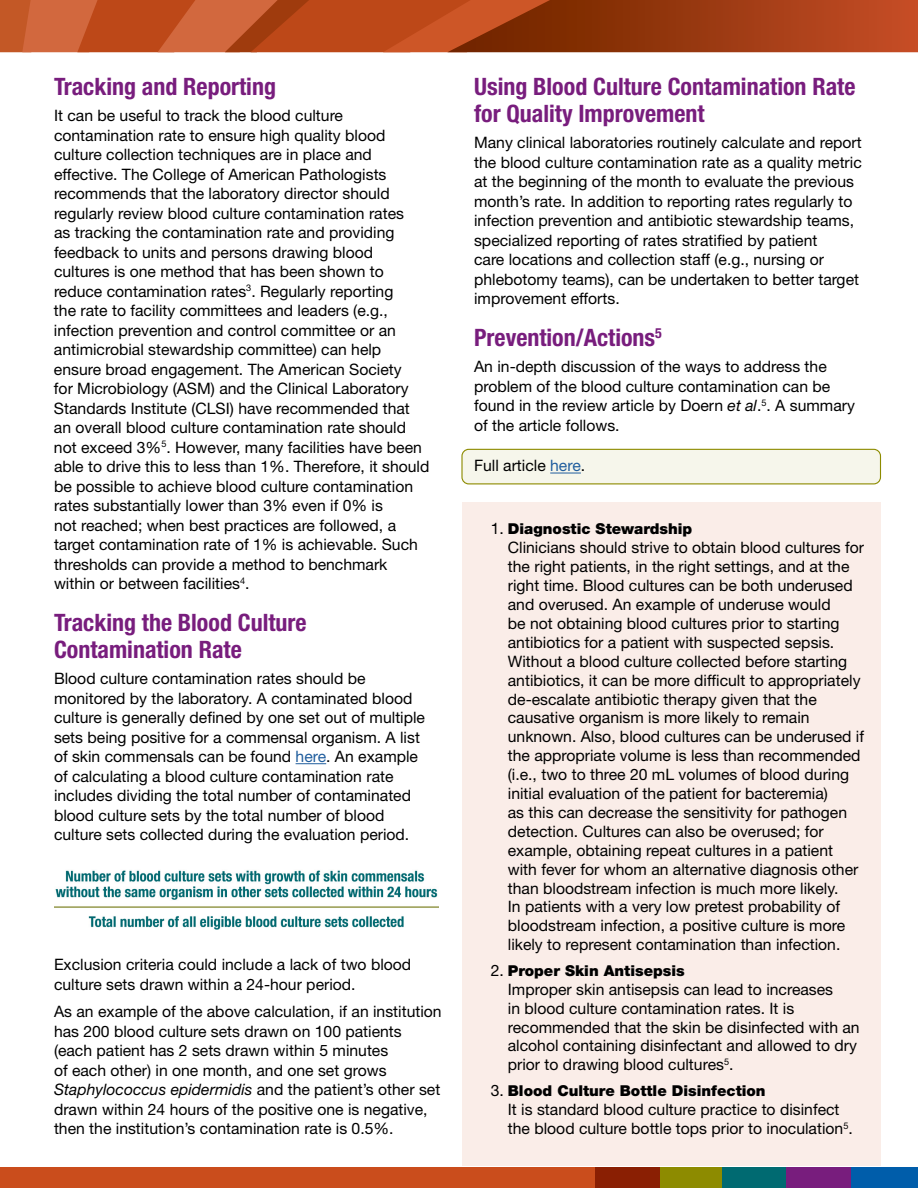
<style>
.page{position:relative;width:918px;height:1188px;background:#fff}
.page>*{position:absolute;margin:0;border:0;box-sizing:border-box;transform-origin:0 0}
.t1{font:700 condensed 24px/27px "Helvetica Neue LT Std";color:#781d7d}
.t2{font:15.75px/19.5px "Helvetica Neue LT Std";color:#000}
.t3{font:900 15px "Helvetica Neue LT Std";color:#000}
.s1{color:#215e9e}
.s2{font-style:italic}
.s3{font-weight:400;font-size:15.75px}
</style>
<div class="page">
<div style="left:0;top:1167px;width:597px;height:21px;background:#ca4d1c"></div>
<div style="left:658px;top:1167px;width:65px;height:21px;background:#8d8b00"></div>
<div style="left:722px;top:1167px;width:65px;height:21px;background:#006a71"></div>
<div style="left:787px;top:1167px;width:64px;height:21px;background:#781d7d"></div>
<div style="left:851px;top:1167px;width:67px;height:21px;background:#005daa"></div>
<div style="left:595px;top:1167px;width:64px;height:21px;background:#8a1f03"></div>
<svg style="left:0;top:0;width:918px;height:52px;background:#b1471b"></svg>
<hr style="left:296px;top:763px;width:30px;height:1px;background:#215e9e">
<img style="left:54px;top:870px;width:384px;height:59px">
<div style="left:462px;top:449px;width:418px;height:35px;background:#f6f6eb;border-radius:7px"></div>
<div style="left:461px;top:449px;width:420px;height:35px;border:1px solid #8d8b00;border-radius:7px"></div>
<hr style="left:550px;top:473px;width:31px;height:1px;background:#215e9e">
<div style="left:462px;top:502px;width:418px;height:663px;background:#faede8"></div>
<h2 class="t1" style="left:54px;top:72px;width:224px">Tracking and Reporting</h2>
<p class="t2" style="left:54px;top:106px;width:377px">It can be useful to track the blood culture contamination rate to ensure high quality blood culture collection techniques are in place and effective. The College of American Pathologists recommends that the laboratory director should regularly review blood culture contamination rates<br>as tracking the contamination rate and providing feedback to units and persons drawing blood cultures is one method that has been shown to reduce contamination rates<sup>3</sup>. Regularly reporting<br>the rate to facility committees and leaders (e.g., infection prevention and control committee or an antimicrobial stewardship committee) can help ensure broad engagement. The American Society<br>for Microbiology (ASM) and the Clinical Laboratory Standards Institute (CLSI) have recommended that an overall blood culture contamination rate should not exceed 3%<sup>5</sup>. However, many facilities have been able to drive this to less than 1%. Therefore, it should be possible to achieve blood culture contamination rates substantially lower than 3% even if 0% is<br>not reached; when best practices are followed, a target contamination rate of 1% is achievable. Such thresholds can provide a method to benchmark within or between facilities<sup>4</sup>.</p>
<h2 class="t1" style="left:54px;top:609px;width:254px">Tracking the Blood Culture<br>Contamination Rate</h2>
<p class="t2" style="left:54px;top:669px;width:373px">Blood culture contamination rates should be monitored by the laboratory. A contaminated blood culture is generally defined by one set out of multiple sets being positive for a commensal organism. A list of skin commensals can be found <span class="s1">here</span>. An example of calculating a blood culture contamination rate includes dividing the total number of contaminated blood culture sets by the total number of blood culture sets collected during the evaluation period.</p>
<p class="t2" style="left:54px;top:954px;width:359px">Exclusion criteria could include a lack of two blood culture sets drawn within a 24-hour period.</p>
<p class="t2" style="left:54px;top:1002px;width:389px">As an example of the above calculation, if an institution has 200 blood culture sets drawn on 100 patients (each patient has 2 sets drawn within 5 minutes<br>of each other) in one month, and one set grows <span class="s2">Staphylococcus epidermidis</span> and the patient’s other set drawn within 24 hours of the positive one is negative, then the institution’s contamination rate is 0.5%.</p>
<h2 class="t1" style="left:474px;top:72px;width:383px">Using Blood Culture Contamination Rate for Quality Improvement</h2>
<p class="t2" style="left:474px;top:133px;width:389px">Many clinical laboratories routinely calculate and report the blood culture contamination rate as a quality metric at the beginning of the month to evaluate the previous month’s rate. In addition to reporting rates regularly to infection prevention and antibiotic stewardship teams, specialized reporting of rates stratified by patient<br>care locations and collection staff (e.g., nursing or phlebotomy teams), can be undertaken to better target improvement efforts.</p>
<h2 class="t1" style="left:474px;top:324px;width:189px">Prevention/Actions<sup>5</sup></h2>
<p class="t2" style="left:474px;top:357px;width:382px">An in-depth discussion of the ways to address the problem of the blood culture contamination can be found in the review article by Doern <span class="s2">et al</span>.<sup>5</sup>. A summary of the article follows.</p>
<p class="t2" style="left:474px;top:456px;width:113px">Full article <span class="s1">here</span>.</p>
<p class="t3" style="left:491px;top:520px;width:203px"><span class="s3">1.</span> Diagnostic Stewardship</p>
<p class="t2" style="left:508px;top:538px;width:358px;line-height:18.9px">Clinicians should strive to obtain blood cultures for the right patients, in the right settings, and at the right time. Blood cultures can be both underused and overused. An example of underuse would<br>be not obtaining blood cultures prior to starting antibiotics for a patient with suspected sepsis.<br>Without a blood culture collected before starting antibiotics, it can be more difficult to appropriately de-escalate antibiotic therapy given that the causative organism is more likely to remain unknown. Also, blood cultures can be underused if the appropriate volume is less than recommended (i.e., two to three 20 mL volumes of blood during initial evaluation of the patient for bacteremia)<br>as this can decrease the sensitivity for pathogen detection. Cultures can also be overused; for example, obtaining repeat cultures in a patient with fever for whom an alternative diagnosis other than bloodstream infection is much more likely.<br>In patients with a very low pretest probability of bloodstream infection, a positive culture is more likely to represent contamination than infection.</p>
<p class="t3" style="left:491px;top:962px;width:195px"><span class="s3">2.</span> Proper Skin Antisepsis</p>
<p class="t2" style="left:508px;top:980px;width:353px;line-height:18.9px">Improper skin antisepsis can lead to increases<br>in blood culture contamination rates. It is recommended that the skin be disinfected with an alcohol containing disinfectant and allowed to dry prior to drawing blood cultures<sup>5</sup>.</p>
<p class="t3" style="left:491px;top:1082px;width:276px"><span class="s3">3.</span> Blood Culture Bottle Disinfection</p>
<p class="t2" style="left:508px;top:1100px;width:346px;line-height:18.9px">It is standard blood culture practice to disinfect the blood culture bottle tops prior to inoculation<sup>5</sup>.</p>
</div>
